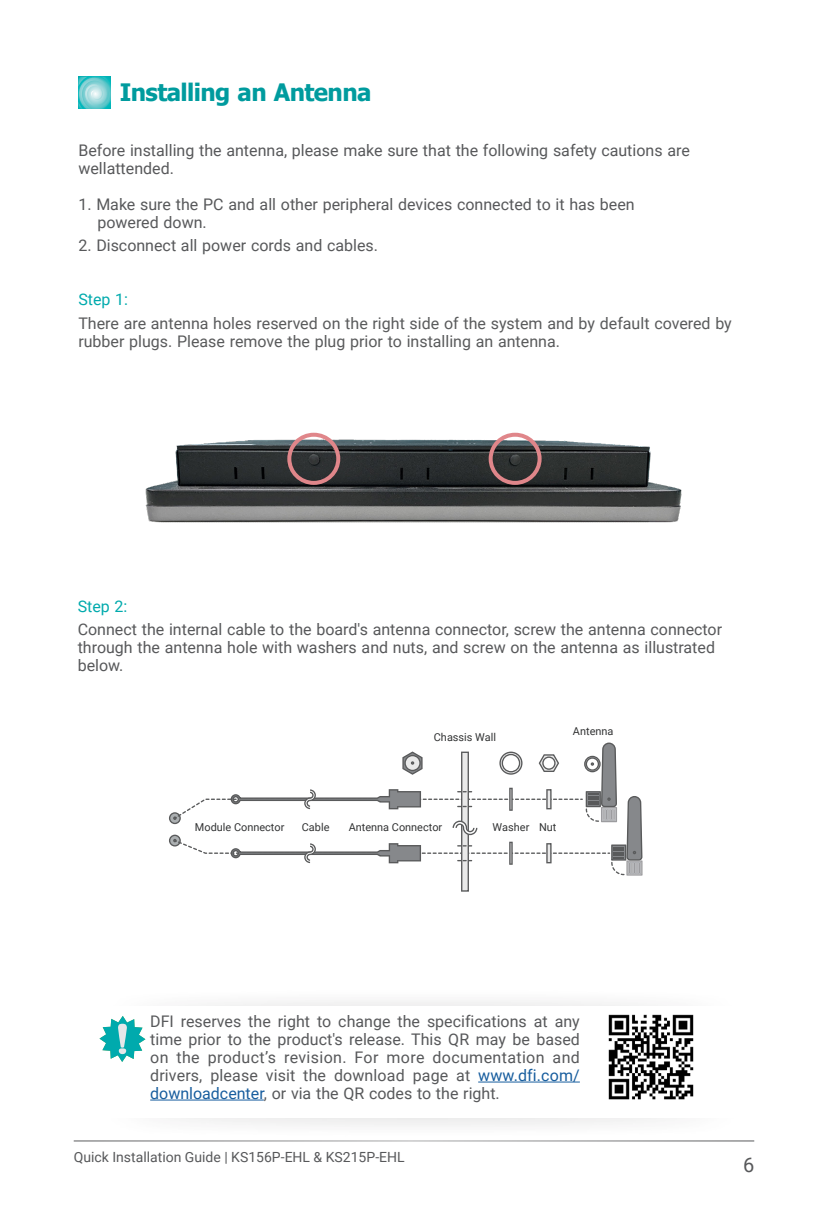
<style>
.page{position:relative;width:828px;height:1225px;background:#fff}
.page>*{position:absolute;margin:0;border:0;box-sizing:border-box;transform-origin:0 0}
.Subheading_1{font:700 24px "Tahoma";letter-spacing:-.025em;color:#009b9e}
.t1{font:20px "Roboto";color:#57585a}
.Body_Text{font:16px/18px "Roboto";color:#57585a}
.note{font:16px/18px "Roboto";color:#57585a;text-align:justify}
.Body_Text-2{font:16px/18px "Roboto";color:#595a5b}
.Body_Text-3{font:16px "Roboto";color:#00aaad}
.t2{font:14px "Roboto";color:#57585a}
.t3{font:11px "Roboto";color:#323334}
.s1{color:#175d9e}
</style>
<div class="page">
<svg style="left:78px;top:77px;width:33px;height:32px"></svg>
<hr style="left:74px;top:1140px;width:680px;height:1px;background:#57585a">
<svg style="left:169px;top:742px;width:473px;height:149px"></svg>
<img style="left:145px;top:432px;width:537px;height:91px">
<div style="left:287px;top:433px;width:53px;height:52px;border:4px solid #e0868a;border-radius:50%"></div>
<div style="left:488px;top:433px;width:53px;height:52px;border:4px solid #e0868a;border-radius:50%"></div>
<div style="left:96px;top:989px;width:653px;height:86px;background:#fbfbfb"></div>
<div style="left:96px;top:1051px;width:653px;height:87px;background:#fafafa"></div>
<div style="left:82px;top:1005px;width:680px;height:112px;background:#fff"></div>
<hr style="left:478px;top:1081px;width:102px;height:1px;background:#175d9e">
<hr style="left:150px;top:1099px;width:114px;height:1px;background:#175d9e">
<svg style="left:99px;top:1016px;width:46px;height:46px"></svg>
<img style="left:608px;top:1014px;width:86px;height:86px">
<p class="Subheading_1" style="left:120px;top:75px;width:253px">Installing an Antenna</p>
<p class="Body_Text" style="left:78px;top:140px;width:613px">Before installing the antenna, please make sure that the following safety cautions are wellattended.</p>
<p class="Body_Text" style="left:97px;top:194px;width:539px;text-indent:-19px">1. Make sure the PC and all other peripheral devices connected to it has been powered down.</p>
<p class="Body_Text" style="left:78px;top:236px;width:301px">2. Disconnect all power cords and cables.</p>
<p class="Body_Text-3" style="left:78px;top:288px;width:51px">Step 1:</p>
<p class="Body_Text-2" style="left:78px;top:314px;width:655px">There are antenna holes reserved on the right side of the system and by default covered by rubber plugs. Please remove the plug prior to installing an antenna.</p>
<p class="Body_Text-3" style="left:78px;top:595px;width:51px">Step 2:</p>
<p class="Body_Text" style="left:78px;top:620px;width:646px">Connect the internal cable to the board's antenna connector, screw the antenna connector through the antenna hole with washers and nuts, and screw on the antenna as illustrated below.</p>
<p class="t3" style="left:434px;top:729px;width:64px">Chassis Wall</p>
<p class="t3" style="left:573px;top:724px;width:42px">Antenna</p>
<p class="t3" style="left:195px;top:819px;width:91px">Module Connector</p>
<p class="t3" style="left:302px;top:819px;width:29px">Cable</p>
<p class="t3" style="left:349px;top:819px;width:95px">Antenna Connector</p>
<p class="t3" style="left:492px;top:819px;width:65px">Washer Nut</p>
<p class="note" style="left:150px;top:1011px;width:431px">DFI reserves the right to change the specifications at any time prior to the product's release. This QR may be based on the product’s revision. For more documentation and drivers, please visit the download page at <span class="s1">www.dfi.com/ downloadcenter</span>, or via the QR codes to the right.</p>
<p class="t2" style="left:74px;top:1147px;width:332px">Quick Installation Guide | KS156P-EHL &amp; KS215P-EHL</p>
<p class="t1" style="left:743px;top:1150px;width:13px">6</p>
</div>
